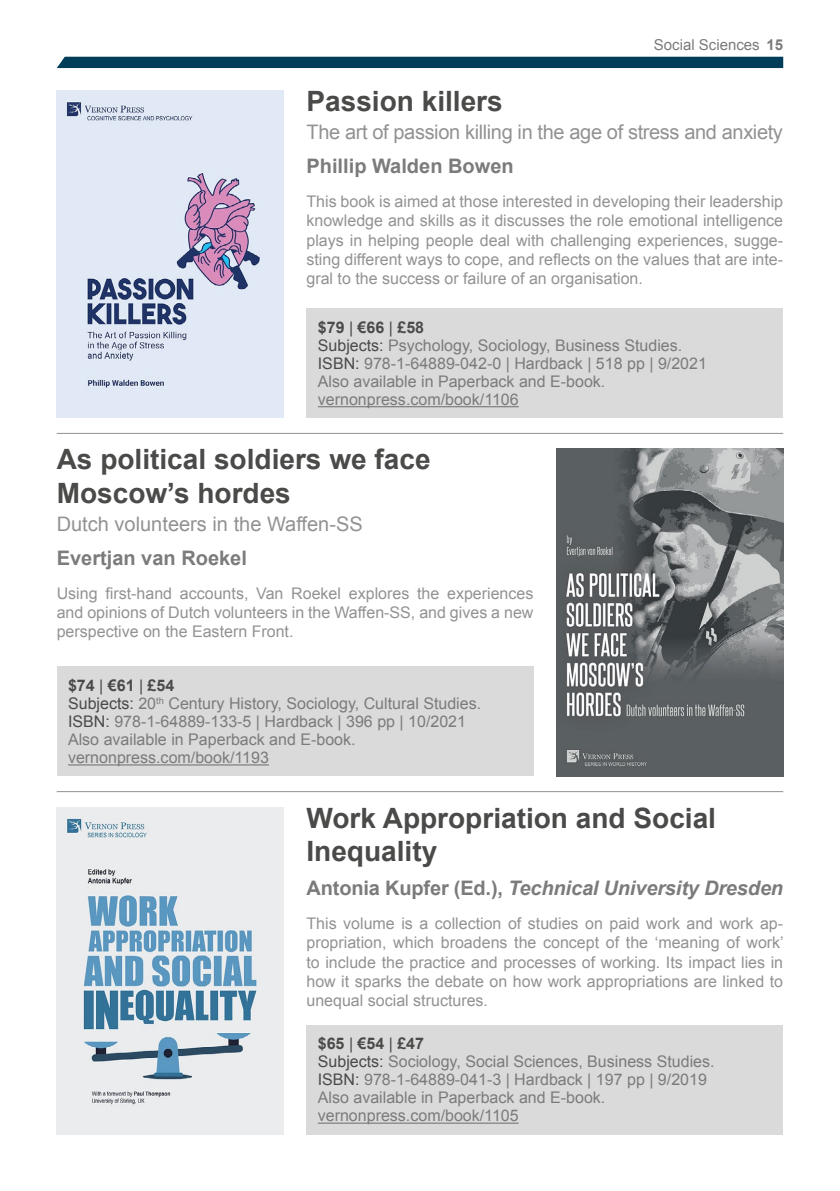
<style>
.page{position:relative;width:840px;height:1191px;background:#fff}
.page>*{position:absolute;margin:0;border:0;box-sizing:border-box;transform-origin:0 0}
.t1{font:700 28px/33.6px "Arial";color:#4a4a49}
.t2{font:20px "Arial";letter-spacing:-.02em;color:#929292}
.t3{font:italic 700 20px "Arial";letter-spacing:-.01em;color:#7c7b7b}
.t4{font:700 20px "Arial";color:#7c7b7b}
.t5{font:20px "Arial";color:#929292}
.t6{font:16px/19.2px "Arial";color:#929292;text-align:justify}
.t7{font:16px/18px "Arial";color:#7c7b7b}
.t8{font:15px "Arial";color:#7c7b7b}
.s1{font-weight:700}
.s2{font-weight:700;color:#4a4a49}
.s3{color:#4a4a49}
.s4{font-style:normal}
</style>
<div class="page">
<div style="left:57px;top:57px;width:725px;height:11px;background:#003d58"></div>
<hr style="left:57px;top:791px;width:725px;height:1px;background:#929292">
<hr style="left:57px;top:433px;width:725px;height:1px;background:#929292">
<div style="left:306px;top:308px;width:476px;height:110px;background:#dadada"></div>
<hr style="left:318px;top:406px;width:200px;height:1px;background:#7c7b7b">
<img style="left:57px;top:91px;width:226px;height:327px">
<div style="left:306px;top:1025px;width:476px;height:109px;background:#dadada"></div>
<hr style="left:317px;top:1122px;width:201px;height:1px;background:#7c7b7b">
<img style="left:57px;top:807px;width:226px;height:327px">
<div style="left:57px;top:667px;width:476px;height:109px;background:#dadada"></div>
<hr style="left:68px;top:764px;width:201px;height:1px;background:#7c7b7b">
<img style="left:556px;top:449px;width:226px;height:327px">
<p class="t8" style="left:653px;top:35px;width:131px">Social Sciences <span class="s1">15</span></p>
<h1 class="t1" style="left:306px;top:85px;width:198px">Passion killers</h1>
<p class="t2" style="left:306px;top:119px;width:477px">The art of passion killing in the age of stress and anxiety</p>
<p class="t4" style="left:306px;top:153px;width:209px">Phillip Walden Bowen</p>
<p class="t6" style="left:306px;top:192px;width:478px">This book is aimed at those interested in developing their leadership knowledge and skills as it discusses the role emotional intelligence plays in helping people deal with challenging experiences, sugge&shy;sting different ways to cope, and reflects on the values that are inte&shy;gral to the success or failure of an organisation.</p>
<p class="t7" style="left:318px;top:318px;width:390px"><span class="s2">$79</span> <span class="s3">|</span> <span class="s2">€66</span> <span class="s3">|</span> <span class="s2">£58<br></span><span class="s3">Subjects:</span> Psychology, Sociology, Business Studies.<br><span class="s3">ISBN:</span> 978-1-64889-042-0 | Hardback | 518 pp | 9/2021<br>Also available in Paperback and E-book. vernonpress.com/book/1106</p>
<h1 class="t1" style="left:57px;top:444px;width:375px">As political soldiers we face<br>Moscow’s hordes</h1>
<p class="t5" style="left:57px;top:511px;width:307px">Dutch volunteers in the Waffen-SS</p>
<p class="t4" style="left:57px;top:545px;width:192px">Evertjan van Roekel</p>
<p class="t6" style="left:57px;top:584px;width:478px">Using first-hand accounts, Van Roekel explores the experiences and opinions of Dutch volunteers in the Waffen-SS, and gives a new perspective on the Eastern Front.</p>
<p class="t7" style="left:68px;top:677px;width:414px"><span class="s2">$74</span> <span class="s3">|</span> <span class="s2">€61</span> <span class="s3">|</span> <span class="s2">£54<br></span><span class="s3">Subjects:</span> 20<sup>th</sup> Century History, Sociology, Cultural Studies.<br><span class="s3">ISBN:</span> 978-1-64889-133-5 | Hardback | 396 pp | 10/2021<br>Also available in Paperback and E-book. vernonpress.com/book/1193</p>
<h1 class="t1" style="left:306px;top:802px;width:411px">Work Appropriation and Social<br>Inequality</h1>
<p class="t3" style="left:306px;top:875px;width:478px"><span class="s4">Antonia Kupfer (Ed.),</span> Technical University Dresden</p>
<p class="t6" style="left:306px;top:914px;width:478px">This volume is a collection of studies on paid work and work ap&shy;propriation, which broadens the concept of the ‘meaning of work’ to include the practice and processes of working. Its impact lies in how it sparks the debate on how work appropriations are linked to unequal social structures.</p>
<p class="t7" style="left:317px;top:1035px;width:398px"><span class="s2">$65</span> <span class="s3">|</span> <span class="s2">€54</span> <span class="s3">|</span> <span class="s2">£47<br></span><span class="s3">Subjects:</span> Sociology, Social Sciences, Business Studies.<br><span class="s3">ISBN:</span> 978-1-64889-041-3 | Hardback | 197 pp | 9/2019<br>Also available in Paperback and E-book. vernonpress.com/book/1105</p>
</div>
